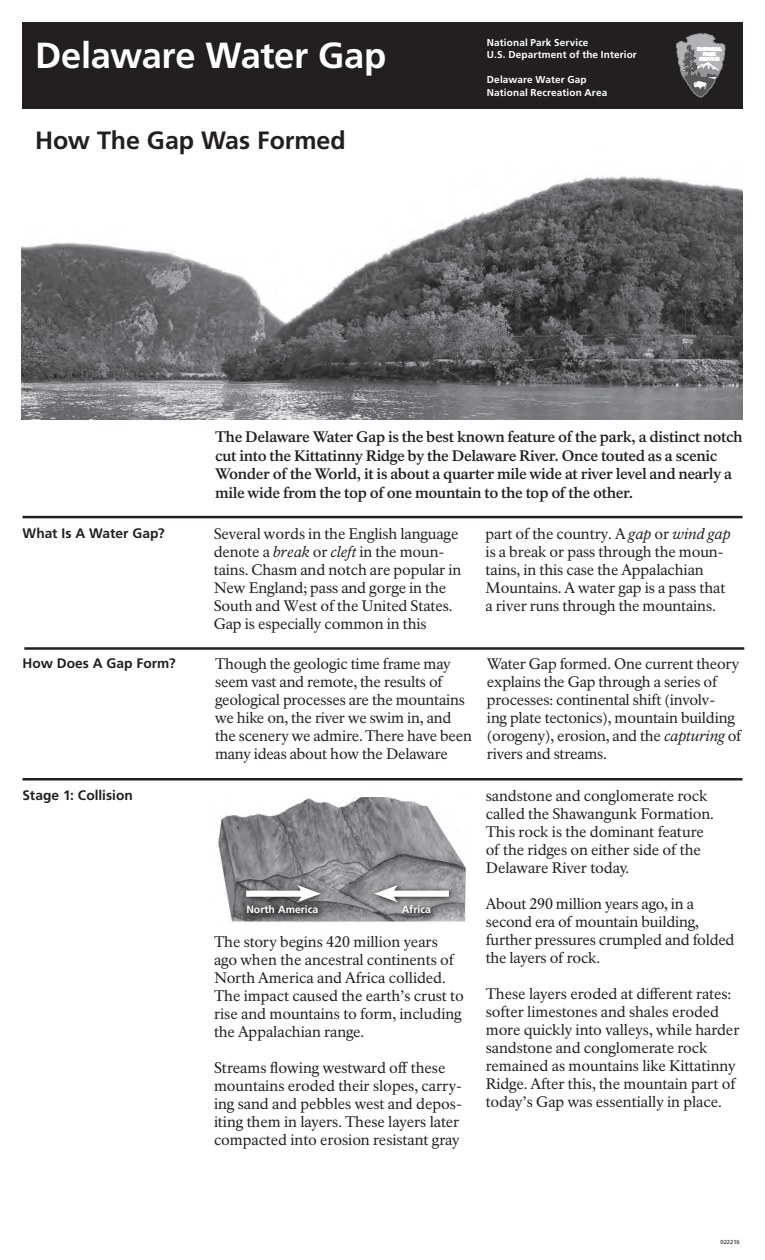
<style>
.page{position:relative;width:765px;height:1260px;background:#fff}
.page>*{position:absolute;margin:0;border:0;box-sizing:border-box;transform-origin:0 0}
.Site_Name________29p{font:700 36.25px "Frutiger LT Std";letter-spacing:-.01em;color:#fff}
.Title{font:700 25px "Frutiger LT Std";letter-spacing:-.005em;color:#231f20}
.Main_Text________10{font:15px/18px "NPS Rawlinson OT";letter-spacing:-.01em;color:#231f20}
.Intro_Text________12{font:700 15px/18.8px "NPS Rawlinson OT";letter-spacing:-.025em;color:#231f20}
.Main_Head_______11_1{font:700 13.75px "Frutiger LT Std";color:#231f20}
.Stage_Title{font:700 10.5px "Frutiger LT Std";color:#fff}
.NPS_Identity_____8_1{font:700 10px "Frutiger LT Std";letter-spacing:.015em;color:#fff}
.Credits{font:5.88px "Frutiger LT Std";color:#231f20}
.s1{font-style:italic}
</style>
<div class="page">
<img style="left:22px;top:176px;width:720px;height:243px">
<img style="left:218px;top:797px;width:248px;height:125px">
<svg style="left:241px;top:881px;width:86px;height:17px"></svg>
<div style="left:246px;top:891px;width:61px;height:6px;background:#fff"></div>
<svg style="left:297px;top:885px;width:24px;height:13px"></svg>
<svg style="left:370px;top:881px;width:87px;height:28px"></svg>
<div style="left:388px;top:891px;width:61px;height:6px;background:#fff"></div>
<svg style="left:374px;top:885px;width:24px;height:17px"></svg>
<svg style="left:240px;top:898px;width:87px;height:25px;background:#68686a"></svg>
<svg style="left:397px;top:901px;width:41px;height:20px"></svg>
<hr style="left:22px;top:516px;width:720px;height:2px;background:#231f20">
<hr style="left:24px;top:647px;width:720px;height:3px;background:#231f20">
<hr style="left:22px;top:778px;width:720px;height:3px;background:#231f20">
<div style="left:22px;top:22px;width:720px;height:87px;background:#231f20"></div>
<svg style="left:676px;top:33px;width:50px;height:65px"></svg>
<p class="Site_Name________29p" style="left:35px;top:34px;width:353px">Delaware Water Gap</p>
<p class="NPS_Identity_____8_1" style="left:487px;top:37px;width:103px">National Park Service</p>
<p class="NPS_Identity_____8_1" style="left:487px;top:49px;width:151px">U.S. Department of the Interior</p>
<p class="NPS_Identity_____8_1" style="left:487px;top:74px;width:101px">Delaware Water Gap</p>
<p class="NPS_Identity_____8_1" style="left:487px;top:87px;width:122px">National Recreation Area</p>
<p class="Title" style="left:35px;top:126px;width:312px">How The Gap Was Formed</p>
<p class="Main_Head_______11_1" style="left:22px;top:525px;width:144px">What Is A Water Gap?</p>
<p class="Intro_Text________12" style="left:215px;top:427px;width:529px">The Delaware Water Gap is the best known feature of the park, a distinct notch cut into the Kittatinny Ridge by the Delaware River. Once touted as a scenic</p>
<p class="Intro_Text________12" style="left:215px;top:465px;width:518px">Wonder of the World, it is about a quarter mile wide at river level and nearly a mile wide from the top of one mountain to the top of the other.</p>
<p class="Main_Text________10" style="left:214px;top:525px;width:249px">Several words in the English language denote a <span class="s1">break</span> or <span class="s1">cleft</span> in the moun&shy;tains. Chasm and notch are popular in New England; pass and gorge in the South and West of the United States.<br>Gap is especially common in this</p>
<p class="Main_Text________10" style="left:486px;top:525px;width:247px">part of the country. A <span class="s1">gap</span> or <span class="s1">wind gap </span>is a break or pass through the moun&shy;tains, in this case the Appalachian Mountains. A water gap is a pass that</p>
<p class="Main_Text________10" style="left:486px;top:597px;width:232px">a river runs through the mountains.</p>
<p class="Main_Head_______11_1" style="left:22px;top:655px;width:155px">How Does A Gap Form?</p>
<p class="Main_Text________10" style="left:215px;top:655px;width:258px">Though the geologic time frame may seem vast and remote, the results of geological processes are the mountains we hike on, the river we swim in, and the scenery we admire. There have been many ideas about how the Delaware</p>
<p class="Main_Text________10" style="left:487px;top:655px;width:256px">Water Gap formed. One current theory explains the Gap through a series of processes: continental shift (involv-<br>ing plate tectonics), mountain building (orogeny), erosion, and the <span class="s1">capturing</span> of rivers and streams.</p>
<p class="Main_Head_______11_1" style="left:23px;top:788px;width:112px">Stage 1: Collision</p>
<p class="Stage_Title" style="left:246px;top:904px;width:74px">North America</p>
<p class="Stage_Title" style="left:402px;top:904px;width:31px">Africa</p>
<p class="Main_Text________10" style="left:214px;top:933px;width:251px">The story begins 420 million years ago when the ancestral continents of North America and Africa collided.<br>The impact caused the earth’s crust to rise and mountains to form, including the Appalachian range.</p>
<p class="Main_Text________10" style="left:214px;top:1059px;width:250px">Streams flowing westward off these mountains eroded their slopes, carry&shy;ing sand and pebbles west and depos&shy;iting them in layers. These layers later compacted into erosion resistant gray</p>
<p class="Main_Text________10" style="left:486px;top:787px;width:230px">sandstone and conglomerate rock called the Shawangunk Formation.<br>This rock is the dominant feature of the ridges on either side of the<br>Delaware River today.</p>
<p class="Main_Text________10" style="left:486px;top:895px;width:215px">About 290 million years ago, in a second era of mountain building,</p>
<p class="Main_Text________10" style="left:486px;top:931px;width:250px">further pressures crumpled and folded the layers of rock.</p>
<p class="Main_Text________10" style="left:486px;top:985px;width:255px">These layers eroded at different rates: softer limestones and shales eroded more quickly into valleys, while harder sandstone and conglomerate rock remained as mountains like Kittatinny Ridge. After this, the mountain part of today’s Gap was essentially in place.</p>
<p class="Credits" style="left:720px;top:1238px;width:21px">022216</p>
</div>
